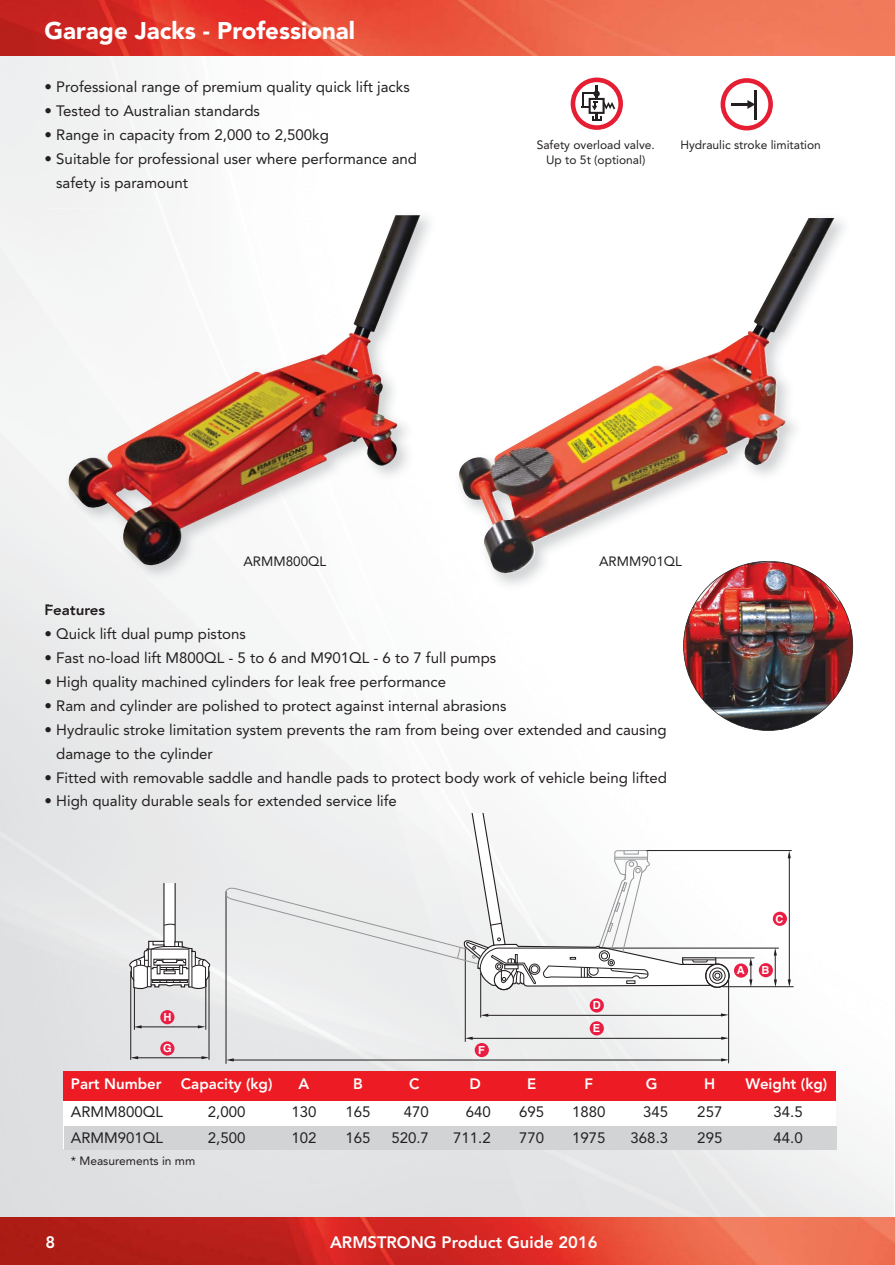
<style>
.page{position:relative;width:895px;height:1265px;background:#fff}
.page>*{position:absolute;margin:0;border:0;box-sizing:border-box;transform-origin:0 0}
.t1{font:900 24px "Avenir";color:#fff}
.t2{font:800 16.5px "Avenir";color:#fff}
.t3{font:15px/23.9px "Avenir";color:#231f20}
.t4{font:800 15px "Avenir";color:#fff}
.t5{font:800 15px "Avenir";color:#231f20}
.t6{font:13.5px "Avenir";color:#231f20}
.t7{font:12px/15px "Avenir";color:#231f20;text-align:center}
.t8{font:700 11.1px "Helvetica";color:#fff}
</style>
<div class="page">
<img style="left:0;top:56px;width:893px;height:1161px">
<img style="left:0;top:1217px;width:894px;height:47px">
<div style="left:64px;top:1071px;width:771px;height:78px;background:#fff"></div>
<div style="left:64px;top:1071px;width:771px;height:30px;background:#ed1c24"></div>
<div style="left:64px;top:1125px;width:771px;height:24px;background:#d1d3d4"></div>
<img style="left:0;top:0;width:894px;height:56px">
<svg style="left:570px;top:78px;width:52px;height:52px"></svg>
<svg style="left:720px;top:78px;width:52px;height:52px"></svg>
<img style="left:49px;top:208px;width:405px;height:401px">
<img style="left:49px;top:605px;width:56px;height:4px">
<img style="left:63px;top:215px;width:357px;height:353px">
<img style="left:440px;top:211px;width:417px;height:398px">
<img style="left:457px;top:218px;width:377px;height:356px">
<hr style="left:480px;top:972px;width:1px;height:45px;background:#231f20">
<hr style="left:728px;top:979px;width:1px;height:84px;background:#231f20">
<hr style="left:788px;top:856px;width:1px;height:125px;background:#231f20">
<hr style="left:465px;top:947px;width:1px;height:94px;background:#231f20">
<hr style="left:226px;top:891px;width:1px;height:172px;background:#231f20">
<hr style="left:470px;top:1038px;width:254px;height:1px;background:#231f20">
<svg style="left:465px;top:1036px;width:7px;height:3px"></svg>
<hr style="left:486px;top:1015px;width:237px;height:1px;background:#231f20">
<hr style="left:645px;top:850px;width:146px;height:1px;background:#231f20">
<hr style="left:604px;top:947px;width:174px;height:1px;background:#231f20">
<hr style="left:722px;top:986px;width:71px;height:1px;background:#231f20">
<hr style="left:716px;top:957px;width:38px;height:1px;background:#231f20">
<svg style="left:480px;top:1013px;width:8px;height:3px"></svg>
<svg style="left:721px;top:1036px;width:7px;height:3px"></svg>
<svg style="left:720px;top:1013px;width:8px;height:3px"></svg>
<svg style="left:787px;top:979px;width:3px;height:8px"></svg>
<svg style="left:787px;top:851px;width:3px;height:7px"></svg>
<svg style="left:749px;top:957px;width:3px;height:30px"></svg>
<svg style="left:773px;top:947px;width:3px;height:40px"></svg>
<div style="left:733px;top:963px;width:15px;height:14px;background:#ea1e44;border-radius:50%"></div>
<div style="left:758px;top:963px;width:14px;height:14px;background:#ea1e44;border-radius:50%"></div>
<div style="left:772px;top:911px;width:14px;height:14px;background:#ea1e44;border-radius:50%"></div>
<hr style="left:232px;top:1059px;width:491px;height:1px;background:#231f20">
<svg style="left:226px;top:1058px;width:8px;height:3px"></svg>
<svg style="left:721px;top:1058px;width:7px;height:3px"></svg>
<div style="left:474px;top:1042px;width:14px;height:15px;background:#ea1e44;border-radius:50%"></div>
<div style="left:589px;top:1021px;width:14px;height:14px;background:#ea1e44;border-radius:50%"></div>
<div style="left:589px;top:998px;width:14px;height:14px;background:#ea1e44;border-radius:50%"></div>
<svg style="left:450px;top:813px;width:280px;height:177px"></svg>
<div style="left:493px;top:969px;width:21px;height:21px;border:1px solid #231f20;border-radius:50%"></div>
<div style="left:705px;top:963px;width:24px;height:24px;border:1px solid #231f20;border-radius:50%"></div>
<svg style="left:129px;top:881px;width:82px;height:182px"></svg>
<hr style="left:682px;top:959px;width:33px;height:1px;background:#231f20">
<svg style="left:692px;top:959px;width:28px;height:28px"></svg>
<div style="left:712px;top:970px;width:10px;height:10px;border:1px solid #231f20;border-radius:50%"></div>
<div style="left:709px;top:967px;width:16px;height:16px;border:1px solid #231f20;border-radius:50%"></div>
<svg style="left:224px;top:813px;width:425px;height:171px"></svg>
<hr style="left:683px;top:963px;width:31px;height:1px;background:#231f20">
<img style="left:683px;top:561px;width:169px;height:169px;border-radius:50%">
<h1 class="t1" style="left:45px;top:21px;width:312px">Garage Jacks - Professional</h1>
<p class="t3" style="left:45px;top:76px;width:366px">• Professional range of premium quality quick lift jacks</p>
<p class="t3" style="left:45px;top:100px;width:217px">• Tested to Australian standards</p>
<p class="t3" style="left:45px;top:124px;width:286px">• Range in capacity from 2,000 to 2,500kg</p>
<p class="t3" style="left:56px;top:148px;width:362px;text-indent:-12px">• Suitable for professional user where performance and safety is paramount</p>
<p class="t7" style="left:536px;top:138px;width:120px">Safety overload valve.<br>Up to 5t (optional)</p>
<p class="t7" style="left:680px;top:138px;width:142px">Hydraulic stroke limitation</p>
<p class="t6" style="left:243px;top:555px;width:84px">ARMM800QL</p>
<p class="t6" style="left:599px;top:555px;width:84px">ARMM901QL</p>
<p class="t5" style="left:45px;top:604px;width:62px">Features</p>
<p class="t3" style="left:45px;top:623px;width:203px">• Quick lift dual pump pistons</p>
<p class="t3" style="left:45px;top:647px;width:453px">• Fast no-load lift M800QL - 5 to 6 and M901QL - 6 to 7 full pumps</p>
<p class="t3" style="left:45px;top:671px;width:403px">• High quality machined cylinders for leak free performance</p>
<p class="t3" style="left:45px;top:695px;width:463px">• Ram and cylinder are polished to protect against internal abrasions</p>
<p class="t3" style="left:56px;top:718px;width:612px;text-indent:-12px">• Hydraulic stroke limitation system prevents the ram from being over extended and causing damage to the cylinder</p>
<p class="t3" style="left:45px;top:766px;width:623px">• Fitted with removable saddle and handle pads to protect body work of vehicle being lifted</p>
<p class="t3" style="left:45px;top:790px;width:354px">• High quality durable seals for extended service life</p>
<p class="t8" style="left:163px;top:1013px;width:9px">H</p>
<p class="t8" style="left:163px;top:1044px;width:10px">G</p>
<p class="t8" style="left:478px;top:1046px;width:8px">F</p>
<p class="t8" style="left:592px;top:1001px;width:9px">D</p>
<p class="t8" style="left:592px;top:1024px;width:9px">E</p>
<p class="t8" style="left:775px;top:914px;width:9px">C</p>
<p class="t8" style="left:736px;top:966px;width:9px">A</p>
<p class="t8" style="left:761px;top:966px;width:9px">B</p>
<p class="t4" style="left:71px;top:1077px;width:92px">Part Number</p>
<p class="t4" style="left:181px;top:1077px;width:93px">Capacity (kg)</p>
<p class="t4" style="left:298px;top:1077px;width:12px">A</p>
<p class="t4" style="left:353px;top:1077px;width:11px">B</p>
<p class="t4" style="left:409px;top:1077px;width:12px">C</p>
<p class="t4" style="left:469px;top:1077px;width:13px">D</p>
<p class="t4" style="left:527px;top:1077px;width:11px">E</p>
<p class="t4" style="left:584px;top:1077px;width:10px">F</p>
<p class="t4" style="left:645px;top:1077px;width:13px">G</p>
<p class="t4" style="left:704px;top:1077px;width:13px">H</p>
<p class="t4" style="left:745px;top:1077px;width:83px">Weight (kg)</p>
<p class="t3" style="left:71px;top:1101px;width:93px">ARMM800QL</p>
<p class="t3" style="left:208px;top:1101px;width:39px">2,000</p>
<p class="t3" style="left:291px;top:1101px;width:27px">130</p>
<p class="t3" style="left:345px;top:1101px;width:27px">165</p>
<p class="t3" style="left:404px;top:1101px;width:27px">470</p>
<p class="t3" style="left:465px;top:1101px;width:27px">640</p>
<p class="t3" style="left:519px;top:1101px;width:27px">695</p>
<p class="t3" style="left:572px;top:1101px;width:35px">1880</p>
<p class="t3" style="left:643px;top:1101px;width:27px">345</p>
<p class="t3" style="left:697px;top:1101px;width:27px">257</p>
<p class="t3" style="left:773px;top:1101px;width:31px">34.5</p>
<p class="t3" style="left:71px;top:1126px;width:93px">ARMM901QL</p>
<p class="t3" style="left:208px;top:1126px;width:39px">2,500</p>
<p class="t3" style="left:291px;top:1126px;width:27px">102</p>
<p class="t3" style="left:345px;top:1126px;width:27px">165</p>
<p class="t3" style="left:391px;top:1126px;width:39px">520.7</p>
<p class="t3" style="left:453px;top:1126px;width:39px">711.2</p>
<p class="t3" style="left:519px;top:1126px;width:27px">770</p>
<p class="t3" style="left:572px;top:1126px;width:35px">1975</p>
<p class="t3" style="left:630px;top:1126px;width:39px">368.3</p>
<p class="t3" style="left:697px;top:1126px;width:27px">295</p>
<p class="t3" style="left:773px;top:1126px;width:31px">44.0</p>
<p class="t7" style="left:71px;top:1154px;width:126px">* Measurements in mm</p>
<p class="t2" style="left:46px;top:1234px;width:11px">8</p>
<p class="t2" style="left:330px;top:1234px;width:269px">ARMSTRONG Product Guide 2016</p>
</div>
